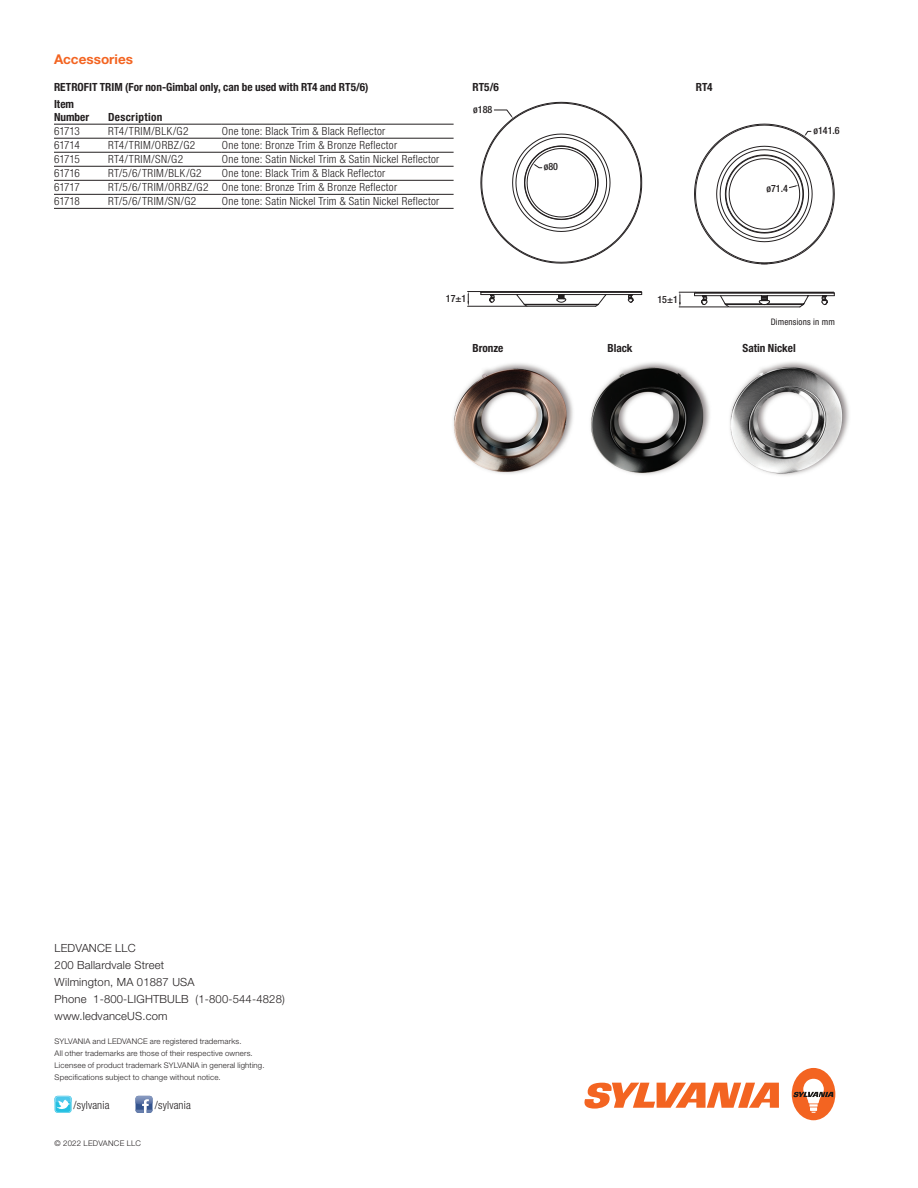
<style>
.page{position:relative;width:918px;height:1188px;background:#fff}
.page>*{position:absolute;margin:0;border:0;box-sizing:border-box;transform-origin:0 0}
.Letter_Tablehead_9_o{font:700 13.5px "Helvetica Neue LT Pro";color:#f36421}
.Letter_Tables_7_5_Ba{font:300 condensed 11.25px "Helvetica Neue LT Pro";letter-spacing:.025em;color:#231f20}
.t1{font:300 11.25px/17px "Helvetica Neue LT Pro";letter-spacing:.015em;color:#231f20}
.Letter_Tables_7_5_Ba-2{font:300 condensed 11.25px "Helvetica Neue LT Pro";letter-spacing:.045em;color:#231f20}
.Letter_Tablehead_7_5{font:700 condensed 11.25px/13.5px "Helvetica Neue LT Pro";color:#231f20}
.Letter_Tablehead_7_5-2{font:700 condensed 11.25px "Helvetica Neue LT Pro";letter-spacing:.03em;color:#231f20}
.t2{font:500 condensed 10.05px "Helvetica Neue LT Pro";color:#231f20}
.Specification_copy_8{font:condensed 9px "Helvetica Neue LT Pro";letter-spacing:.015em;color:#231f20}
.t3{font:300 7.8px "Helvetica Neue LT Pro";letter-spacing:.025em;color:#231f20}
</style>
<div class="page">
<hr style="left:54px;top:124px;width:54px;height:1px;background:#231f20">
<hr style="left:108px;top:124px;width:114px;height:1px;background:#231f20">
<hr style="left:222px;top:124px;width:232px;height:1px;background:#231f20">
<hr style="left:54px;top:138px;width:54px;height:1px;background:#231f20">
<hr style="left:108px;top:138px;width:114px;height:1px;background:#231f20">
<hr style="left:222px;top:138px;width:232px;height:1px;background:#231f20">
<hr style="left:54px;top:152px;width:54px;height:1px;background:#231f20">
<hr style="left:108px;top:152px;width:114px;height:1px;background:#231f20">
<hr style="left:222px;top:152px;width:232px;height:1px;background:#231f20">
<hr style="left:54px;top:166px;width:54px;height:1px;background:#231f20">
<hr style="left:108px;top:166px;width:114px;height:1px;background:#231f20">
<hr style="left:222px;top:166px;width:232px;height:1px;background:#231f20">
<hr style="left:54px;top:180px;width:54px;height:1px;background:#231f20">
<hr style="left:108px;top:180px;width:114px;height:1px;background:#231f20">
<hr style="left:222px;top:180px;width:232px;height:1px;background:#231f20">
<hr style="left:54px;top:194px;width:54px;height:1px;background:#231f20">
<hr style="left:108px;top:194px;width:114px;height:1px;background:#231f20">
<hr style="left:222px;top:194px;width:232px;height:1px;background:#231f20">
<hr style="left:54px;top:208px;width:54px;height:1px;background:#231f20">
<hr style="left:108px;top:208px;width:114px;height:1px;background:#231f20">
<hr style="left:222px;top:208px;width:232px;height:1px;background:#231f20">
<svg style="left:694px;top:124px;width:141px;height:141px"></svg>
<hr style="left:679px;top:307px;width:49px;height:1px;background:#231f20">
<svg style="left:679px;top:292px;width:156px;height:15px"></svg>
<svg style="left:480px;top:102px;width:162px;height:162px"></svg>
<svg style="left:468px;top:291px;width:174px;height:16px"></svg>
<img style="left:453px;top:362px;width:396px;height:114px">
<svg style="left:584px;top:1083px;width:195px;height:26px"></svg>
<div style="left:792px;top:1068px;width:43px;height:52px;background:#f36421;border-radius:50%"></div>
<svg style="left:793px;top:1079px;width:40px;height:34px"></svg>
<svg style="left:55px;top:1096px;width:17px;height:17px"></svg>
<svg style="left:55px;top:1096px;width:17px;height:16px"></svg>
<svg style="left:136px;top:1096px;width:17px;height:17px"></svg>
<p class="Letter_Tablehead_9_o" style="left:54px;top:50px;width:81px">Accessories</p>
<p class="Letter_Tablehead_7_5" style="left:54px;top:80px;width:316px">RETROFIT TRIM (For non-Gimbal only, can be used with RT4 and RT5/6)</p>
<p class="Letter_Tablehead_7_5" style="left:54px;top:97px;width:37px">Item<br>Number</p>
<p class="Letter_Tablehead_7_5-2" style="left:108px;top:110px;width:56px">Description</p>
<p class="Letter_Tables_7_5_Ba" style="left:54px;top:125px;width:27px">61713</p>
<p class="Letter_Tables_7_5_Ba-2" style="left:108px;top:125px;width:82px">RT4/TRIM/BLK/G2</p>
<p class="Letter_Tables_7_5_Ba" style="left:222px;top:125px;width:165px">One tone: Black Trim &amp; Black Reflector</p>
<p class="Letter_Tables_7_5_Ba" style="left:54px;top:139px;width:27px">61714</p>
<p class="Letter_Tables_7_5_Ba-2" style="left:108px;top:139px;width:89px">RT4/TRIM/ORBZ/G2</p>
<p class="Letter_Tables_7_5_Ba" style="left:222px;top:139px;width:177px">One tone: Bronze Trim &amp; Bronze Reflector</p>
<p class="Letter_Tables_7_5_Ba" style="left:54px;top:153px;width:27px">61715</p>
<p class="Letter_Tables_7_5_Ba-2" style="left:108px;top:153px;width:77px">RT4/TRIM/SN/G2</p>
<p class="Letter_Tables_7_5_Ba" style="left:222px;top:153px;width:219px">One tone: Satin Nickel Trim &amp; Satin Nickel Reflector</p>
<p class="Letter_Tables_7_5_Ba" style="left:54px;top:167px;width:27px">61716</p>
<p class="Letter_Tables_7_5_Ba-2" style="left:108px;top:167px;width:95px">RT/5/6/TRIM/BLK/G2</p>
<p class="Letter_Tables_7_5_Ba" style="left:222px;top:167px;width:165px">One tone: Black Trim &amp; Black Reflector</p>
<p class="Letter_Tables_7_5_Ba" style="left:54px;top:181px;width:27px">61717</p>
<p class="Letter_Tables_7_5_Ba-2" style="left:108px;top:181px;width:102px">RT/5/6/TRIM/ORBZ/G2</p>
<p class="Letter_Tables_7_5_Ba" style="left:222px;top:181px;width:177px">One tone: Bronze Trim &amp; Bronze Reflector</p>
<p class="Letter_Tables_7_5_Ba" style="left:54px;top:195px;width:27px">61718</p>
<p class="Letter_Tables_7_5_Ba-2" style="left:108px;top:195px;width:90px">RT/5/6/TRIM/SN/G2</p>
<p class="Letter_Tables_7_5_Ba" style="left:222px;top:195px;width:219px">One tone: Satin Nickel Trim &amp; Satin Nickel Reflector</p>
<p class="Letter_Tablehead_7_5" style="left:473px;top:80px;width:28px">RT5/6</p>
<p class="Letter_Tablehead_7_5" style="left:696px;top:80px;width:18px">RT4</p>
<p class="t2" style="left:473px;top:104px;width:21px">ø188</p>
<p class="t2" style="left:544px;top:160px;width:16px">ø80</p>
<p class="t2" style="left:446px;top:293px;width:22px">17±1</p>
<p class="t2" style="left:657px;top:293px;width:22px">15±1</p>
<p class="t2" style="left:766px;top:183px;width:23px">ø71.4</p>
<p class="t2" style="left:813px;top:124px;width:28px">ø141.6</p>
<p class="Specification_copy_8" style="left:771px;top:317px;width:66px">Dimensions in mm</p>
<p class="Letter_Tablehead_7_5" style="left:473px;top:341px;width:33px">Bronze</p>
<p class="Letter_Tablehead_7_5" style="left:608px;top:341px;width:27px">Black</p>
<p class="Letter_Tablehead_7_5" style="left:743px;top:341px;width:55px">Satin Nickel</p>
<p class="t1" style="left:55px;top:939px;width:111px">LEDVANCE LLC<br>200 Ballardvale Street</p>
<p class="t1" style="left:55px;top:973px;width:142px">Wilmington, MA 01887 USA</p>
<p class="t1" style="left:55px;top:990px;width:232px">Phone 1-800-LIGHTBULB (1-800-544-4828)</p>
<p class="t1" style="left:55px;top:1007px;width:114px">www.ledvanceUS.com</p>
<p class="t3" style="left:55px;top:1037px;width:188px">SYLVANIA and LEDVANCE are registered trademarks.</p>
<p class="t3" style="left:55px;top:1049px;width:200px">All other trademarks are those of their respective owners.</p>
<p class="t3" style="left:55px;top:1061px;width:211px">Licensee of product trademark SYLVANIA in general lighting.</p>
<p class="t3" style="left:55px;top:1072px;width:168px">Specifications subject to change without notice.</p>
<p class="Letter_Tables_7_5_Ba" style="left:74px;top:1098px;width:37px">/sylvania</p>
<p class="Letter_Tables_7_5_Ba" style="left:155px;top:1098px;width:37px">/sylvania</p>
<p class="t3" style="left:55px;top:1139px;width:88px">© 2022 LEDVANCE LLC</p>
</div>
